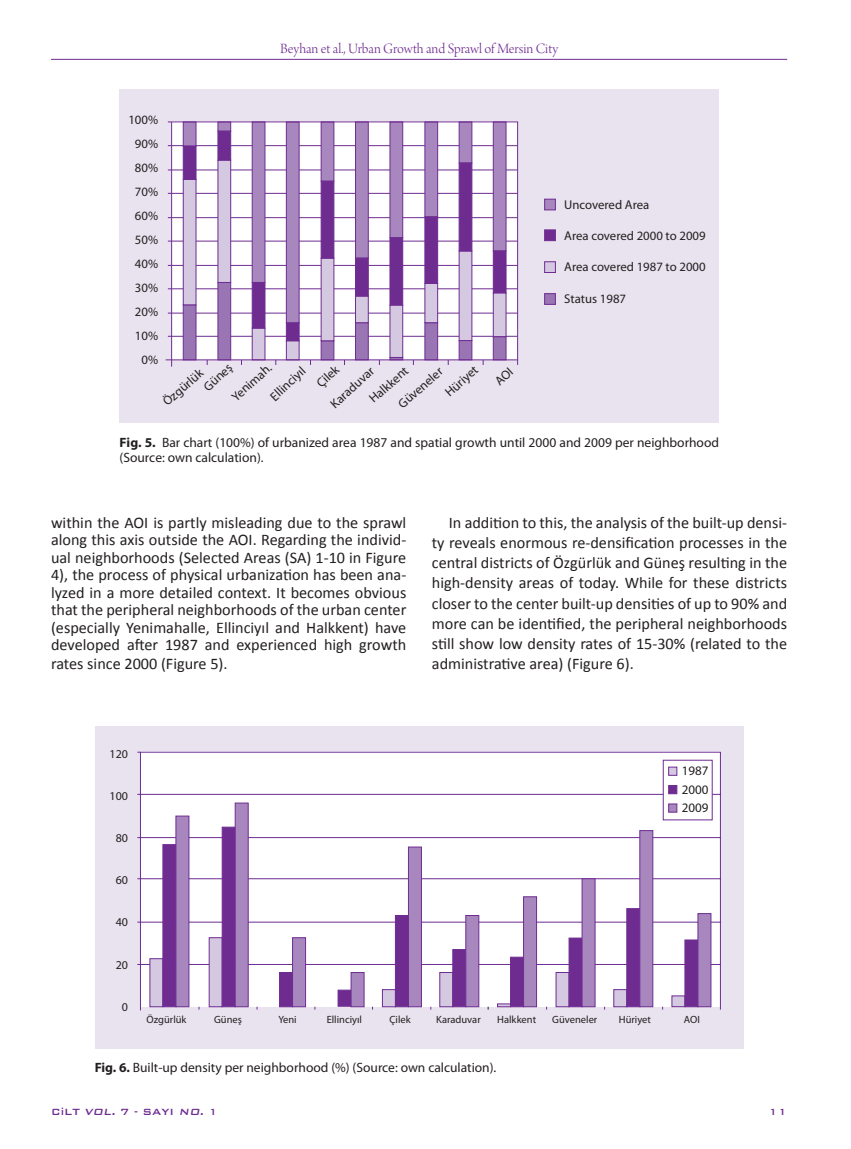
<style>
.page{position:relative;width:851px;height:1149px;background:#fff}
.page>*{position:absolute;margin:0;border:0;box-sizing:border-box;transform-origin:0 0}
.t1{font:16.2px/17.4px "Calibri";color:#231f20;text-align:justify}
.t2{font:15px "Arno Pro Light Display";color:#6e2c91}
.t3{font:13.5px/15px "Myriad Pro";color:#231f20}
.t4{font:13.05px/18.3px "Myriad Pro";color:#231f20;text-align:justify}
.t5{font:12.75px/24px "Myriad Pro";color:#231f20}
.t6{font:12px "Bank Gothic Medium Ti";color:#6e2c91}
.t7{font:12px "Myriad Pro";color:#231f20}
.t8{font:10.5px "Myriad Pro";color:#231f20}
.s1{font-weight:700}
.s2{font-style:italic}
</style>
<div class="page">
<hr style="left:51px;top:59px;width:736px;height:1px;background:#6e2c91">
<div style="left:119px;top:89px;width:600px;height:333px;background:#e9e2ef"></div>
<hr style="left:171px;top:122px;width:1px;height:244px;background:#6e2c91">
<svg style="left:167px;top:121px;width:351px;height:244px;background:#d4c3df"></svg>
<hr style="left:166px;top:359px;width:351px;height:1px;background:#6e2c91">
<div style="left:544px;top:199px;width:11px;height:11px;background:#a787be;border:1px solid #6e2c91"></div>
<div style="left:544px;top:229px;width:11px;height:12px;background:#6e2c91;border:1px solid #6e2c91"></div>
<div style="left:544px;top:261px;width:11px;height:11px;background:#d5c9e2;border:1px solid #6e2c91"></div>
<div style="left:544px;top:293px;width:11px;height:11px;background:#9a75b3;border:1px solid #6e2c91"></div>
<div style="left:95px;top:726px;width:648px;height:322px;background:#e9e2ef"></div>
<svg style="left:137px;top:751px;width:583px;height:259px;background:#f8f5f9"></svg>
<div style="left:150px;top:958px;width:13px;height:48px;background:#d5c9e2;border:1px solid #6e2c91"></div>
<div style="left:163px;top:844px;width:13px;height:162px;background:#6e2c91"></div>
<div style="left:176px;top:815px;width:13px;height:191px;background:#a787be;border:1px solid #6e2c91"></div>
<div style="left:382px;top:989px;width:13px;height:17px;background:#d5c9e2;border:1px solid #6e2c91"></div>
<div style="left:395px;top:915px;width:13px;height:91px;background:#6e2c91"></div>
<div style="left:408px;top:846px;width:13px;height:160px;background:#a787be;border:1px solid #6e2c91"></div>
<div style="left:439px;top:971px;width:14px;height:35px;background:#d5c9e2;border:1px solid #6e2c91"></div>
<div style="left:452px;top:949px;width:14px;height:57px;background:#6e2c91;border:1px solid #6e2c91"></div>
<div style="left:465px;top:915px;width:14px;height:91px;background:#a787be;border:1px solid #6e2c91"></div>
<div style="left:555px;top:971px;width:14px;height:35px;background:#d5c9e2"></div>
<div style="left:568px;top:937px;width:14px;height:69px;background:#6e2c91;border:1px solid #6e2c91"></div>
<div style="left:581px;top:878px;width:14px;height:128px;background:#a787be;border:1px solid #6e2c91"></div>
<div style="left:613px;top:989px;width:14px;height:17px;background:#d5c9e2;border:1px solid #6e2c91"></div>
<div style="left:626px;top:908px;width:14px;height:98px;background:#6e2c91;border:1px solid #6e2c91"></div>
<div style="left:639px;top:830px;width:14px;height:176px;background:#a787be;border:1px solid #6e2c91"></div>
<svg style="left:671px;top:995px;width:14px;height:11px"></svg>
<div style="left:684px;top:939px;width:14px;height:67px;background:#6e2c91;border:1px solid #6e2c91"></div>
<div style="left:697px;top:913px;width:14px;height:93px;background:#a787be;border:1px solid #6e2c91"></div>
<svg style="left:497px;top:1003px;width:13px;height:3px"></svg>
<div style="left:510px;top:956px;width:13px;height:50px;background:#6e2c91;border:1px solid #6e2c91"></div>
<div style="left:523px;top:896px;width:13px;height:110px;background:#a787be;border:1px solid #6e2c91"></div>
<div style="left:209px;top:937px;width:13px;height:69px;background:#d5c9e2;border:1px solid #6e2c91"></div>
<div style="left:222px;top:826px;width:13px;height:180px;background:#6e2c91;border:1px solid #6e2c91"></div>
<div style="left:235px;top:802px;width:13px;height:204px;background:#a787be;border:1px solid #6e2c91"></div>
<div style="left:279px;top:971px;width:14px;height:35px;background:#6e2c91"></div>
<div style="left:292px;top:937px;width:14px;height:69px;background:#a787be;border:1px solid #6e2c91"></div>
<div style="left:338px;top:989px;width:13px;height:17px;background:#6e2c91;border:1px solid #6e2c91"></div>
<div style="left:351px;top:971px;width:13px;height:35px;background:#a787be;border:1px solid #6e2c91"></div>
<div style="left:663px;top:759px;width:49px;height:60px;background:#fff;border:1px solid #6e2c91"></div>
<div style="left:668px;top:766px;width:9px;height:9px;background:#d5c9e2;border:1px solid #6e2c91"></div>
<div style="left:668px;top:785px;width:9px;height:8px;background:#6e2c91;border:1px solid #6e2c91"></div>
<div style="left:668px;top:803px;width:9px;height:9px;background:#a787be;border:1px solid #6e2c91"></div>
<p class="t2" style="left:280px;top:40px;width:279px">Beyhan et al., Urban Growth and Sprawl of Mersin City</p>
<p class="t5" style="left:128px;top:108px;width:31px;text-align:right">100%<br>90%<br>80%<br>70%<br>60%<br>50%<br>40%<br>30%<br>20%<br>10%<br>0%</p>
<p class="t5" style="left:296px;top:361px;width:27px;line-height:21.9px;text-indent:-43px;rotate:-43deg">Ellinciyıl<br>Çilek</p>
<p class="t5" style="left:157px;top:394px;width:50px;rotate:-41deg">Özgürlük</p>
<p class="t5" style="left:197px;top:380px;width:35px;rotate:-43deg">Güneş</p>
<p class="t5" style="left:226px;top:389px;width:50px;rotate:-42deg">Yenimah.</p>
<p class="t5" style="left:424px;top:369px;width:41px;line-height:22.6px;text-indent:-43px;rotate:-42deg">Güveneler<br>Hüriyet</p>
<p class="t5" style="left:349px;top:375px;width:49px;line-height:22.2px;text-indent:-32px;rotate:-42deg">Karaduvar<br>Halkkent</p>
<p class="t5" style="left:564px;top:193px;width:86px">Uncovered Area</p>
<p class="t5" style="left:564px;top:224px;width:143px">Area covered 2000 to 2009</p>
<p class="t5" style="left:564px;top:255px;width:143px">Area covered 1987 to 2000</p>
<p class="t5" style="left:564px;top:287px;width:63px">Status 1987</p>
<p class="t3" style="left:119px;top:435px;width:601px"><span class="s1">Fig. 5.</span> Bar chart (100%) of urbanized area 1987 and spatial growth until 2000 and 2009 per neighborhood (Source: own calculation).</p>
<p class="t1" style="left:51px;top:513px;width:357px">within the AOI is partly misleading due to the sprawl along this axis outside the AOI. Regarding the individ&shy;ual neighborhoods (Selected Areas (SA) 1-10 in Figure 4), the process of physical urbanization has been ana&shy;lyzed in a more detailed context. It becomes obvious that the peripheral neighborhoods of the urban center (especially Yenimahalle, Ellinciyıl and Halkkent) have developed after 1987 and experienced high growth</p>
<p class="t1" style="left:51px;top:654px;width:178px">rates since 2000 (Figure 5).</p>
<p class="t1" style="left:432px;top:511px;width:357px;line-height:20.1px;text-indent:17px">In addition to this, the analysis of the built-up densi&shy;ty reveals enormous re-densification processes in the central districts of Özgürlük and Güneş resulting in the high-density areas of today. While for these districts closer to the center built-up densities of up to 90% and more can be identified, the peripheral neighborhoods still show low density rates of 15-30% (related to the administrative area) (Figure 6).</p>
<p class="t7" style="left:109px;top:746px;width:20px">120</p>
<p class="t7" style="left:109px;top:789px;width:20px">100</p>
<p class="t7" style="left:116px;top:831px;width:14px">80</p>
<p class="t7" style="left:116px;top:873px;width:14px">60</p>
<p class="t7" style="left:116px;top:915px;width:14px">40</p>
<p class="t7" style="left:116px;top:957px;width:14px">20</p>
<p class="t7" style="left:122px;top:999px;width:8px">0</p>
<p class="t4" style="left:681px;top:762px;width:28px">1987<br>2000<br>2009</p>
<p class="t8" style="left:146px;top:1012px;width:42px">Özgürlük</p>
<p class="t8" style="left:214px;top:1012px;width:29px">Güneş</p>
<p class="t8" style="left:278px;top:1012px;width:20px">Yeni</p>
<p class="t8" style="left:326px;top:1012px;width:37px">Ellinciyıl</p>
<p class="t8" style="left:389px;top:1012px;width:23px">Çilek</p>
<p class="t8" style="left:436px;top:1012px;width:46px">Karaduvar</p>
<p class="t8" style="left:497px;top:1012px;width:40px">Halkkent</p>
<p class="t8" style="left:552px;top:1012px;width:47px">Güveneler</p>
<p class="t8" style="left:618px;top:1012px;width:34px">Hüriyet</p>
<p class="t8" style="left:683px;top:1012px;width:18px">AOI</p>
<p class="t3" style="left:95px;top:1060px;width:403px"><span class="s1">Fig. 6.</span> Built-up density per neighborhood (%) (Source: own calculation).</p>
<p class="t6" style="left:51px;top:1104px;width:168px">CiLT <span class="s2">VOL.</span> 7 - SAYI <span class="s2">NO.</span> 1</p>
<p class="t6" style="left:768px;top:1104px;width:20px">11</p>
</div>
